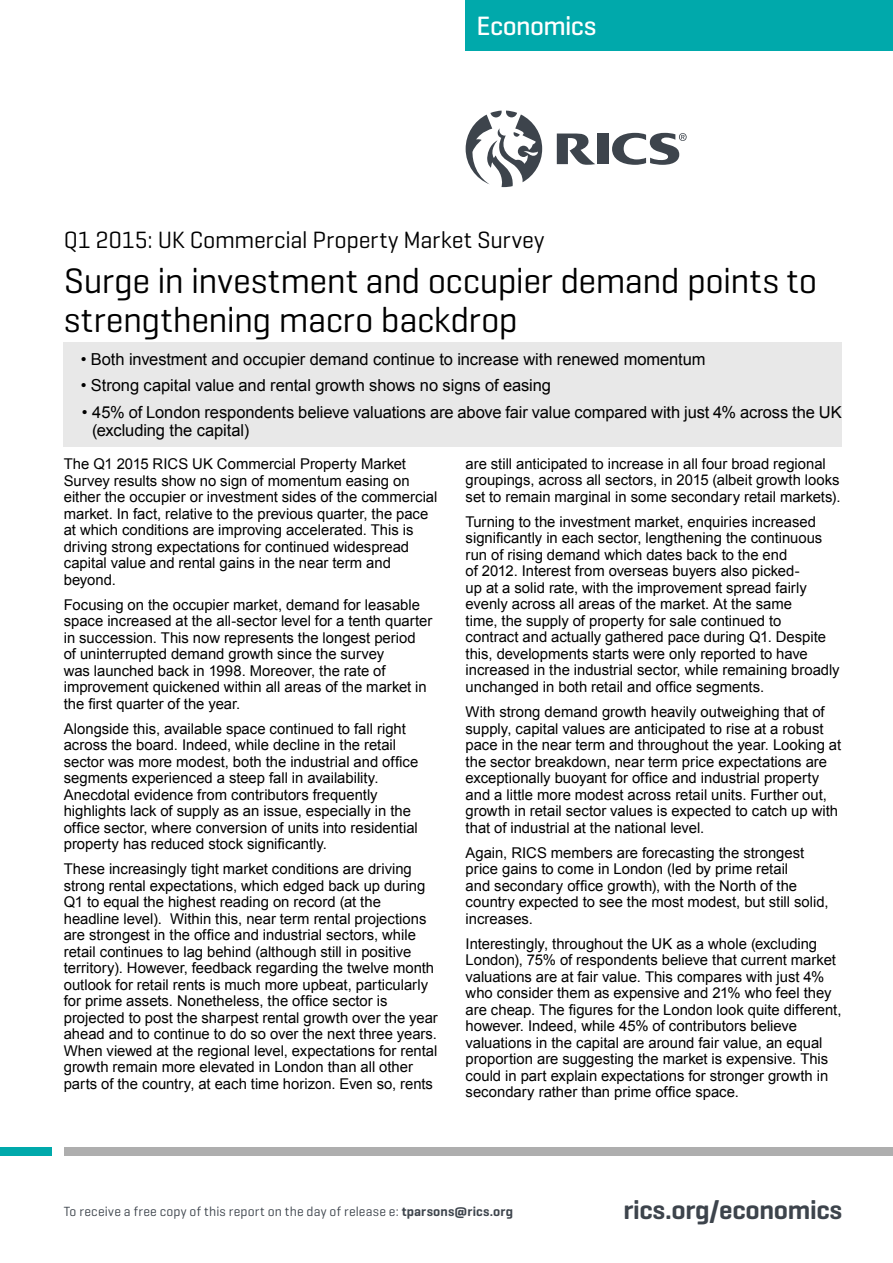
<style>
.page{position:relative;width:893px;height:1263px;background:#fff}
.page>*{position:absolute;margin:0;border:0;box-sizing:border-box;transform-origin:0 0}
.t1{font:36px/39px "Geogrotesque";letter-spacing:-.015em;color:#000}
.t2{font:600 27px "Geogrotesque";letter-spacing:-.01em;color:#3d444c}
.t3{font:500 27px "Geogrotesque";letter-spacing:-.025em;color:#fff}
.t4{font:24px "Geogrotesque";letter-spacing:-.005em;color:#000}
.t5{font:16.5px/18px "Arial";letter-spacing:-.005em;color:#000}
.t6{font:14.85px/16.5px "Arial";color:#000}
.t7{font:13.5px "Geogrotesque";letter-spacing:.02em;color:#3d444c}
.s1{font-weight:600}
</style>
<div class="page">
<div style="left:466px;top:0;width:427px;height:51px;background:#00a9ab"></div>
<svg style="left:466px;top:111px;width:76px;height:76px"></svg>
<svg style="left:612px;top:133px;width:75px;height:32px"></svg>
<svg style="left:557px;top:133px;width:38px;height:32px"></svg>
<div style="left:597px;top:134px;width:12px;height:30px;background:#3d444c"></div>
<div style="left:0;top:1147px;width:51px;height:8px;background:#00a9ab"></div>
<div style="left:64px;top:1147px;width:829px;height:8px;background:#aeaeae"></div>
<div style="left:64px;top:342px;width:778px;height:104px;background:#e8e8e8"></div>
<h2 class="t3" style="left:476px;top:9px;width:121px">Economics</h2>
<h3 class="t4" style="left:64px;top:224px;width:482px">Q1 2015: UK Commercial Property Market Survey</h3>
<h1 class="t1" style="left:64px;top:260px;width:755px">Surge in investment and occupier demand points to strengthening macro backdrop</h1>
<p class="t5" style="left:81px;top:350px;width:626px">• Both investment and occupier demand continue to increase with renewed momentum</p>
<p class="t5" style="left:81px;top:377px;width:472px">• Strong capital value and rental growth shows no signs of easing</p>
<p class="t5" style="left:92px;top:403px;width:751px;text-indent:-10px">• 45% of London respondents believe valuations are above fair value compared with just 4% across the UK (excluding the capital)</p>
<p class="t6" style="left:64px;top:456px;width:375px">The Q1 2015 RICS UK Commercial Property Market Survey results show no sign of momentum easing on either the occupier or investment sides of the commercial market. In fact, relative to the previous quarter, the pace at which conditions are improving accelerated. This is driving strong expectations for continued widespread capital value and rental gains in the near term and beyond.</p>
<p class="t6" style="left:64px;top:596px;width:370px">Focusing on the occupier market, demand for leasable space increased at the all-sector level for a tenth quarter in succession. This now represents the longest period<br>of uninterrupted demand growth since the survey<br>was launched back in 1998. Moreover, the rate of improvement quickened within all areas of the market in the first quarter of the year.</p>
<p class="t6" style="left:64px;top:720px;width:356px">Alongside this, available space continued to fall right across the board. Indeed, while decline in the retail sector was more modest, both the industrial and office segments experienced a steep fall in availability.<br>Anecdotal evidence from contributors frequently highlights lack of supply as an issue, especially in the office sector, where conversion of units into residential property has reduced stock significantly.</p>
<p class="t6" style="left:64px;top:861px;width:376px">These increasingly tight market conditions are driving strong rental expectations, which edged back up during Q1 to equal the highest reading on record (at the headline level). Within this, near term rental projections are strongest in the office and industrial sectors, while retail continues to lag behind (although still in positive territory). However, feedback regarding the twelve month outlook for retail rents is much more upbeat, particularly for prime assets. Nonetheless, the office sector is projected to post the sharpest rental growth over the year ahead and to continue to do so over the next three years.<br>When viewed at the regional level, expectations for rental growth remain more elevated in London than all other parts of the country, at each time horizon. Even so, rents</p>
<p class="t6" style="left:466px;top:456px;width:376px">are still anticipated to increase in all four broad regional groupings, across all sectors, in 2015 (albeit growth looks set to remain marginal in some secondary retail markets).</p>
<p class="t6" style="left:466px;top:514px;width:376px">Turning to the investment market, enquiries increased significantly in each sector, lengthening the continuous run of rising demand which dates back to the end<br>of 2012. Interest from overseas buyers also picked-<br>up at a solid rate, with the improvement spread fairly evenly across all areas of the market. At the same<br>time, the supply of property for sale continued to<br>contract and actually gathered pace during Q1. Despite this, developments starts were only reported to have increased in the industrial sector, while remaining broadly unchanged in both retail and office segments.</p>
<p class="t6" style="left:466px;top:704px;width:377px">With strong demand growth heavily outweighing that of supply, capital values are anticipated to rise at a robust pace in the near term and throughout the year. Looking at the sector breakdown, near term price expectations are exceptionally buoyant for office and industrial property and a little more modest across retail units. Further out, growth in retail sector values is expected to catch up with that of industrial at the national level.</p>
<p class="t6" style="left:466px;top:844px;width:364px">Again, RICS members are forecasting the strongest price gains to come in London (led by prime retail<br>and secondary office growth), with the North of the country expected to see the most modest, but still solid, increases.</p>
<p class="t6" style="left:466px;top:935px;width:377px">Interestingly, throughout the UK as a whole (excluding London), 75% of respondents believe that current market valuations are at fair value. This compares with just 4% who consider them as expensive and 21% who feel they are cheap. The figures for the London look quite different, however. Indeed, while 45% of contributors believe valuations in the capital are around fair value, an equal proportion are suggesting the market is expensive. This could in part explain expectations for stronger growth in secondary rather than prime office space.</p>
<p class="t7" style="left:64px;top:1203px;width:451px">To receive a free copy of this report on the day of release e: <span class="s1">tparsons@rics.org</span></p>
<h2 class="t2" style="left:623px;top:1193px;width:220px">rics.org/economics</h2>
</div>
